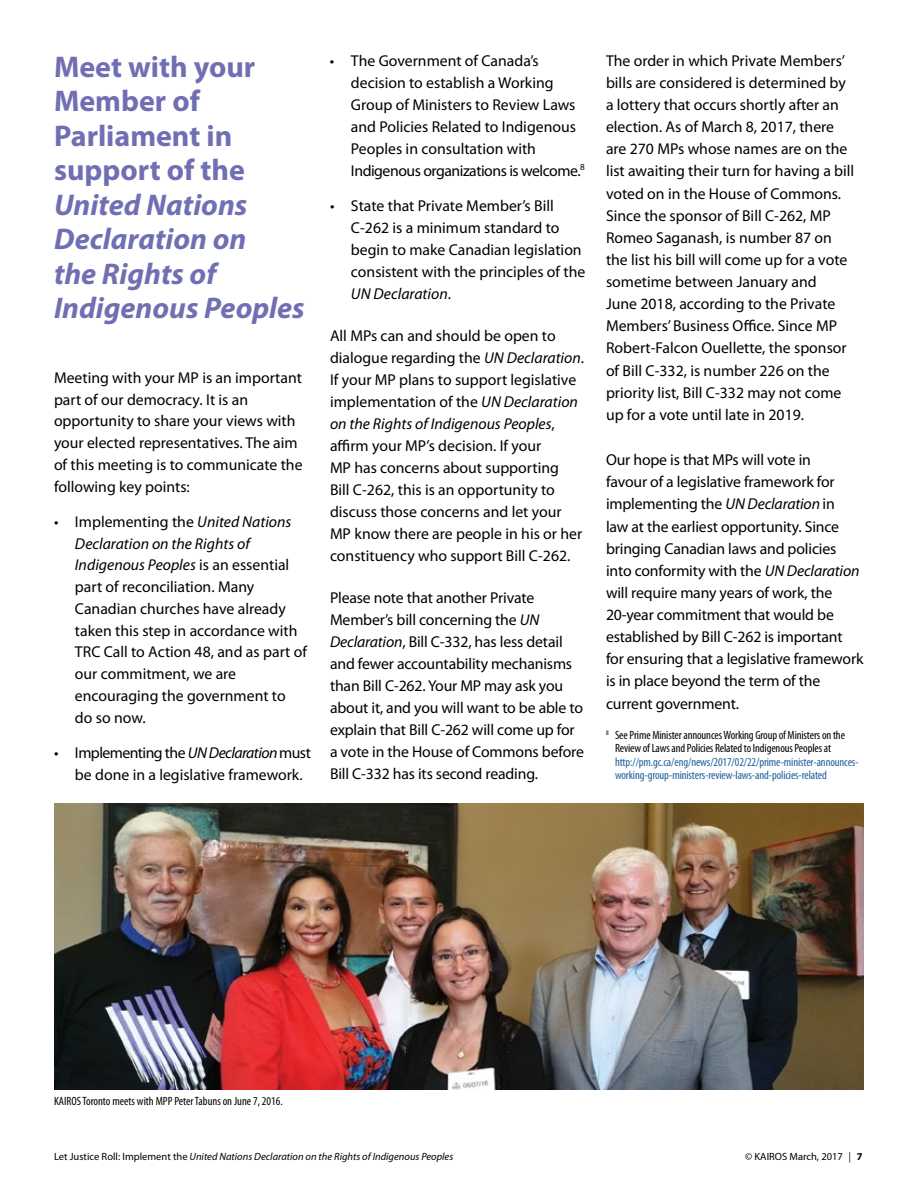
<style>
.page{position:relative;width:918px;height:1188px;background:#fff}
.page>*{position:absolute;margin:0;border:0;box-sizing:border-box;transform-origin:0 0}
.t1{font:italic 700 30px/34.5px "Myriad Pro";color:#716fb3}
.t2{font:700 30px/34.5px "Myriad Pro";color:#716fb3}
.t3{font:15.75px/22.2px "Myriad Pro";color:#000}
.t4{font:condensed 12px/13.5px "Myriad Pro";letter-spacing:-.01em;color:#000;text-align:center}
.t5{font:condensed 12px/13.5px "Myriad Pro";letter-spacing:-.01em;color:#215e9e}
.t6{font:italic 10.5px "Myriad Pro";color:#000}
.t7{font:10.5px "Myriad Pro";color:#000}
.s1{font-style:italic}
.s2{font-style:normal}
.s3{font-weight:700}
</style>
<div class="page">
<img style="left:54px;top:803px;width:810px;height:287px">
<h1 class="t2" style="left:54px;top:48px;width:203px">Meet with your<br>Member of<br>Parliament in support of the</h1>
<h1 class="t1" style="left:54px;top:186px;width:252px">United Nations<br>Declaration on<br>the Rights of<br>Indigenous Peoples</h1>
<p class="t3" style="left:54px;top:367px;width:250px;line-height:21.8px">Meeting with your MP is an important part of our democracy. It is an opportunity to share your views with your elected representatives. The aim of this meeting is to communicate the following key points:</p>
<p class="t3" style="left:75px;top:511px;width:234px;line-height:21.8px;text-indent:-21px">• Implementing the <span class="s1">United Nations<br>Declaration on the Rights of<br>Indigenous Peoples</span> is an essential part of reconciliation. Many<br>Canadian churches have already taken this step in accordance with<br>TRC Call to Action 48, and as part of our commitment, we are encouraging the government to do so now.</p>
<p class="t3" style="left:75px;top:742px;width:237px;line-height:21.8px;text-indent:-21px">• Implementing the <span class="s1">UN Declaration</span> must be done in a legislative framework.</p>
<p class="t3" style="left:351px;top:49px;width:235px;text-indent:-21px">• The Government of Canada’s decision to establish a Working Group of Ministers to Review Laws and Policies Related to Indigenous Peoples in consultation with Indigenous organizations is welcome.<sup>8</sup></p>
<p class="t3" style="left:351px;top:195px;width:236px;text-indent:-21px">• State that Private Member’s Bill<br>C-262 is a minimum standard to begin to make Canadian legislation consistent with the principles of the<br><span class="s1">UN Declaration</span>.</p>
<p class="t3" style="left:330px;top:325px;width:256px">All MPs can and should be open to dialogue regarding the <span class="s1">UN Declaration</span>.<br>If your MP plans to support legislative implementation of the <span class="s1">UN Declaration on the Rights of Indigenous Peoples</span>, affirm your MP’s decision. If your<br>MP has concerns about supporting<br>Bill C-262, this is an opportunity to discuss those concerns and let your MP know there are people in his or her constituency who support Bill C-262.</p>
<p class="t3" style="left:330px;top:587px;width:255px">Please note that another Private Member’s bill concerning the <span class="s1">UN Declaration</span>, Bill C-332, has less detail and fewer accountability mechanisms than Bill C-262. Your MP may ask you about it, and you will want to be able to explain that Bill C-262 will come up for a vote in the House of Commons before Bill C-332 has its second reading.</p>
<p class="t3" style="left:606px;top:49px;width:250px">The order in which Private Members’ bills are considered is determined by a lottery that occurs shortly after an election. As of March 8, 2017, there are 270 MPs whose names are on the list awaiting their turn for having a bill voted on in the House of Commons.<br>Since the sponsor of Bill C-262, MP Romeo Saganash, is number 87 on the list his bill will come up for a vote sometime between January and<br>June 2018, according to the Private Members’ Business Office. Since MP Robert-Falcon Ouellette, the sponsor of Bill C-332, is number 226 on the priority list, Bill C-332 may not come up for a vote until late in 2019.</p>
<p class="t3" style="left:606px;top:449px;width:259px">Our hope is that MPs will vote in<br>favour of a legislative framework for implementing the <span class="s1">UN Declaration</span> in<br>law at the earliest opportunity. Since bringing Canadian laws and policies into conformity with the <span class="s1">UN Declaration </span>will require many years of work, the 20-year commitment that would be established by Bill C-262 is important for ensuring that a legislative framework is in place beyond the term of the current government.</p>
<p class="t4" style="left:606px;top:728px;width:241px"><sup>8</sup> See Prime Minister announces Working Group of Ministers on the<br>Review of Laws and Policies Related to Indigenous Peoples at</p>
<p class="t5" style="left:615px;top:755px;width:245px">http://pm.gc.ca/eng/news/2017/02/22/prime-minister-announces&shy;working-group-ministers-review-laws-and-policies-related</p>
<p class="t4" style="left:54px;top:1094px;width:230px">KAIROS Toronto meets with MPP Peter Tabuns on June 7, 2016.</p>
<p class="t6" style="left:54px;top:1150px;width:401px"><span class="s2">Let Justice Roll: Implement the</span> United Nations Declaration on the Rights of Indigenous Peoples</p>
<p class="t7" style="left:745px;top:1150px;width:119px">© KAIROS March, 2017 <span class="s1">|</span> <span class="s3">7</span></p>
</div>
